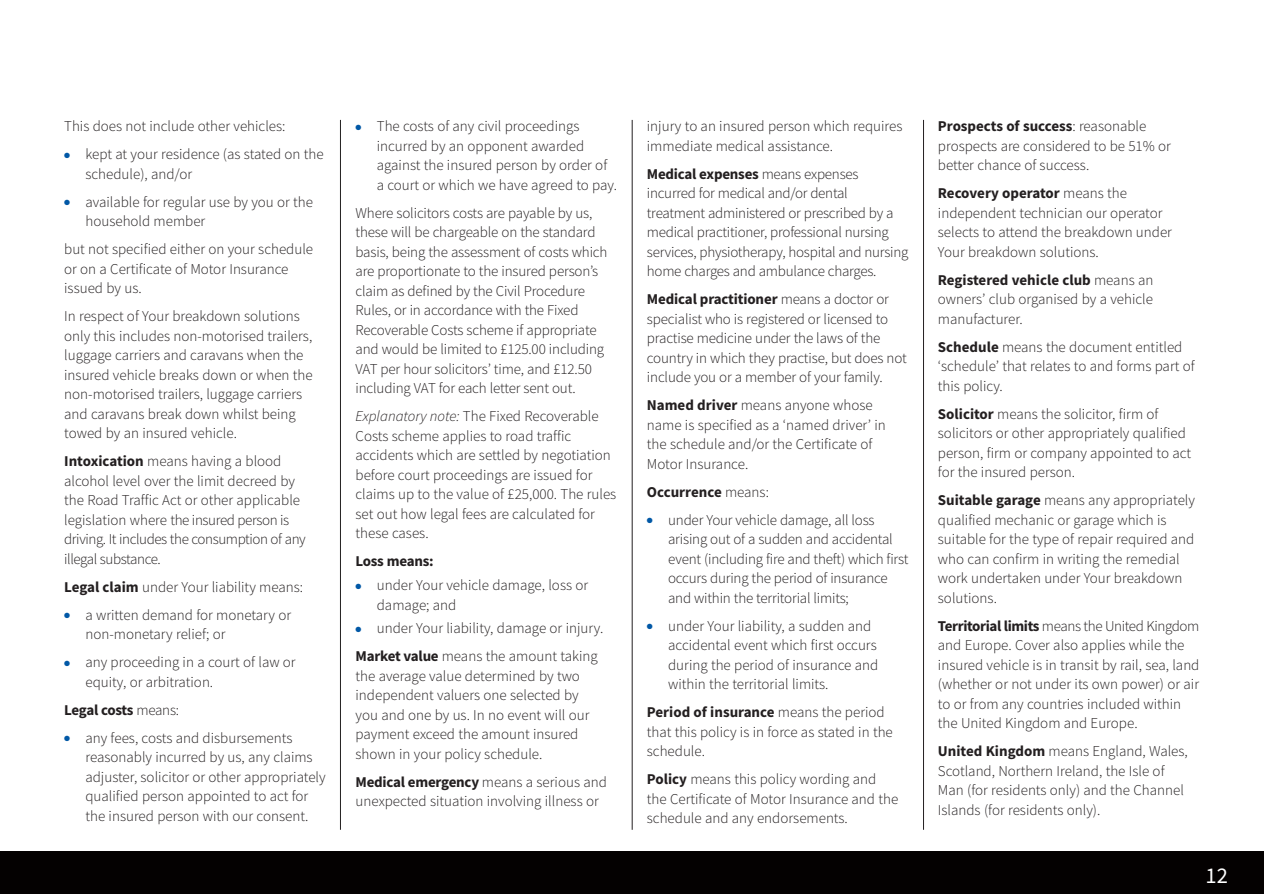
<style>
.page{position:relative;width:1264px;height:894px;background:#fff}
.page>*{position:absolute;margin:0;border:0;box-sizing:border-box;transform-origin:0 0}
.t1{font:22.5px "Source Sans Pro";color:#fff}
.t2{font:300 15px/19.5px "Source Sans Pro";color:#231f20}
.t3{font:700 15px "Source Sans Pro";letter-spacing:-.02em;color:#231f20}
.t4{font:700 15px "Source Sans Pro";color:#231f20}
.s1{color:#0158a6}
.s2{font-weight:700}
.s3{font-weight:300}
.s4{font-style:italic}
</style>
<div class="page">
<div style="left:0;top:851px;width:1264px;height:43px;background:#040101"></div>
<hr style="left:340px;top:120px;width:1px;height:710px;background:#231f20">
<hr style="left:632px;top:120px;width:1px;height:710px;background:#231f20">
<hr style="left:923px;top:120px;width:1px;height:710px;background:#231f20">
<p class="t2" style="left:64px;top:116px;width:223px">This does not include other vehicles:</p>
<p class="t2" style="left:85px;top:144px;width:240px;text-indent:-21px"><span class="s1">●</span> kept at your residence (as stated on the schedule), and/or</p>
<p class="t2" style="left:85px;top:192px;width:229px;text-indent:-21px"><span class="s1">●</span> available for regular use by you or the household member</p>
<p class="t2" style="left:64px;top:239px;width:250px">but not specified either on your schedule or on a Certificate of Motor Insurance issued by us.</p>
<p class="t2" style="left:64px;top:306px;width:250px">In respect of Your breakdown solutions only this includes non-motorised trailers, luggage carriers and caravans when the insured vehicle breaks down or when the non-motorised trailers, luggage carriers and caravans break down whilst being towed by an insured vehicle.</p>
<p class="t2" style="left:64px;top:451px;width:243px"><span class="s2">Intoxication</span> means having a blood alcohol level over the limit decreed by the Road Traffic Act or other applicable legislation where the insured person is driving. It includes the consumption of any illegal substance.</p>
<p class="t2" style="left:64px;top:577px;width:240px"><span class="s2">Legal claim</span> under Your liability means:</p>
<p class="t2" style="left:85px;top:605px;width:207px;text-indent:-21px"><span class="s1">●</span> a written demand for monetary or non-monetary relief; or</p>
<p class="t2" style="left:85px;top:652px;width:212px;text-indent:-21px"><span class="s1">●</span> any proceeding in a court of law or equity, or arbitration.</p>
<p class="t3" style="left:64px;top:700px;width:116px">Legal costs <span class="s3">means:</span></p>
<p class="t2" style="left:85px;top:728px;width:242px;text-indent:-21px"><span class="s1">●</span> any fees, costs and disbursements reasonably incurred by us, any claims adjuster, solicitor or other appropriately qualified person appointed to act for the insured person with our consent.</p>
<p class="t2" style="left:377px;top:116px;width:242px;text-indent:-21px"><span class="s1">●</span> The costs of any civil proceedings incurred by an opponent awarded against the insured person by order of a court or which we have agreed to pay.</p>
<p class="t2" style="left:355px;top:203px;width:253px">Where solicitors costs are payable by us, these will be chargeable on the standard basis, being the assessment of costs which are proportionate to the insured person’s claim as defined by the Civil Procedure Rules, or in accordance with the Fixed Recoverable Costs scheme if appropriate and would be limited to £125.00 including VAT per hour solicitors’ time, and £12.50 including VAT for each letter sent out.</p>
<p class="t2" style="left:355px;top:406px;width:262px"><span class="s4">Explanatory note:</span> The Fixed Recoverable Costs scheme applies to road traffic accidents which are settled by negotiation before court proceedings are issued for claims up to the value of £25,000. The rules set out how legal fees are calculated for these cases.</p>
<p class="t3" style="left:355px;top:551px;width:80px">Loss means:</p>
<p class="t2" style="left:377px;top:575px;width:213px;text-indent:-21px"><span class="s1">●</span> under Your vehicle damage, loss or damage; and</p>
<p class="t2" style="left:355px;top:614px;width:249px;line-height:28px"><span class="s1">●</span> under Your liability, damage or injury.<br><span class="s2">Market value</span> means the amount taking</p>
<p class="t2" style="left:355px;top:666px;width:235px">the average value determined by two independent valuers one selected by you and one by us. In no event will our payment exceed the amount insured shown in your policy schedule.</p>
<p class="t2" style="left:355px;top:772px;width:253px"><span class="s2">Medical emergency</span> means a serious and unexpected situation involving illness or</p>
<p class="t2" style="left:647px;top:116px;width:257px">injury to an insured person which requires immediate medical assistance.</p>
<p class="t2" style="left:647px;top:164px;width:263px"><span class="s2">Medical expenses</span> means expenses incurred for medical and/or dental treatment administered or prescribed by a medical practitioner, professional nursing services, physiotherapy, hospital and nursing home charges and ambulance charges.</p>
<p class="t2" style="left:647px;top:289px;width:261px"><span class="s2">Medical practitioner</span> means a doctor or specialist who is registered or licensed to practise medicine under the laws of the country in which they practise, but does not include you or a member of your family.</p>
<p class="t2" style="left:647px;top:395px;width:240px"><span class="s2">Named driver</span> means anyone whose name is specified as a ‘named driver’ in the schedule and/or the Certificate of<br>Motor Insurance.</p>
<p class="t4" style="left:647px;top:482px;width:124px">Occurrence <span class="s3">means:</span></p>
<p class="t2" style="left:668px;top:510px;width:242px;text-indent:-21px"><span class="s1">●</span> under Your vehicle damage, all loss arising out of a sudden and accidental event (including fire and theft) which first occurs during the period of insurance and within the territorial limits;</p>
<p class="t2" style="left:668px;top:616px;width:212px;text-indent:-21px"><span class="s1">●</span> under Your liability, a sudden and accidental event which first occurs during the period of insurance and within the territorial limits.</p>
<p class="t2" style="left:647px;top:702px;width:247px"><span class="s2">Period of insurance</span> means the period that this policy is in force as stated in the schedule.</p>
<p class="t2" style="left:647px;top:769px;width:253px"><span class="s2">Policy</span> means this policy wording and the Certificate of Motor Insurance and the schedule and any endorsements.</p>
<p class="t2" style="left:938px;top:116px;width:235px"><span class="s2">Prospects of success</span>: reasonable prospects are considered to be 51% or better chance of success.</p>
<p class="t2" style="left:938px;top:183px;width:236px"><span class="s2">Recovery operator</span> means the independent technician our operator selects to attend the breakdown under<br>Your breakdown solutions.</p>
<p class="t2" style="left:938px;top:270px;width:217px;text-align:justify"><span class="s2">Registered vehicle club</span> means an owners’ club organised by a vehicle manufacturer.</p>
<p class="t2" style="left:938px;top:337px;width:258px"><span class="s2">Schedule</span> means the document entitled ‘schedule’ that relates to and forms part of this policy.</p>
<p class="t2" style="left:938px;top:404px;width:255px"><span class="s2">Solicitor</span> means the solicitor, firm of solicitors or other appropriately qualified person, firm or company appointed to act for the insured person.</p>
<p class="t2" style="left:938px;top:490px;width:259px"><span class="s2">Suitable garage</span> means any appropriately qualified mechanic or garage which is suitable for the type of repair required and who can confirm in writing the remedial work undertaken under Your breakdown solutions.</p>
<p class="t2" style="left:938px;top:616px;width:263px"><span class="s2">Territorial limits</span> means the United Kingdom and Europe. Cover also applies while the insured vehicle is in transit by rail, sea, land (whether or not under its own power) or air to or from any countries included within the United Kingdom and Europe.</p>
<p class="t2" style="left:938px;top:741px;width:251px"><span class="s2">United Kingdom</span> means England, Wales, Scotland, Northern Ireland, the Isle of Man (for residents only) and the Channel Islands (for residents only).</p>
<h1 class="t1" style="left:1205px;top:861px;width:24px">12</h1>
</div>
